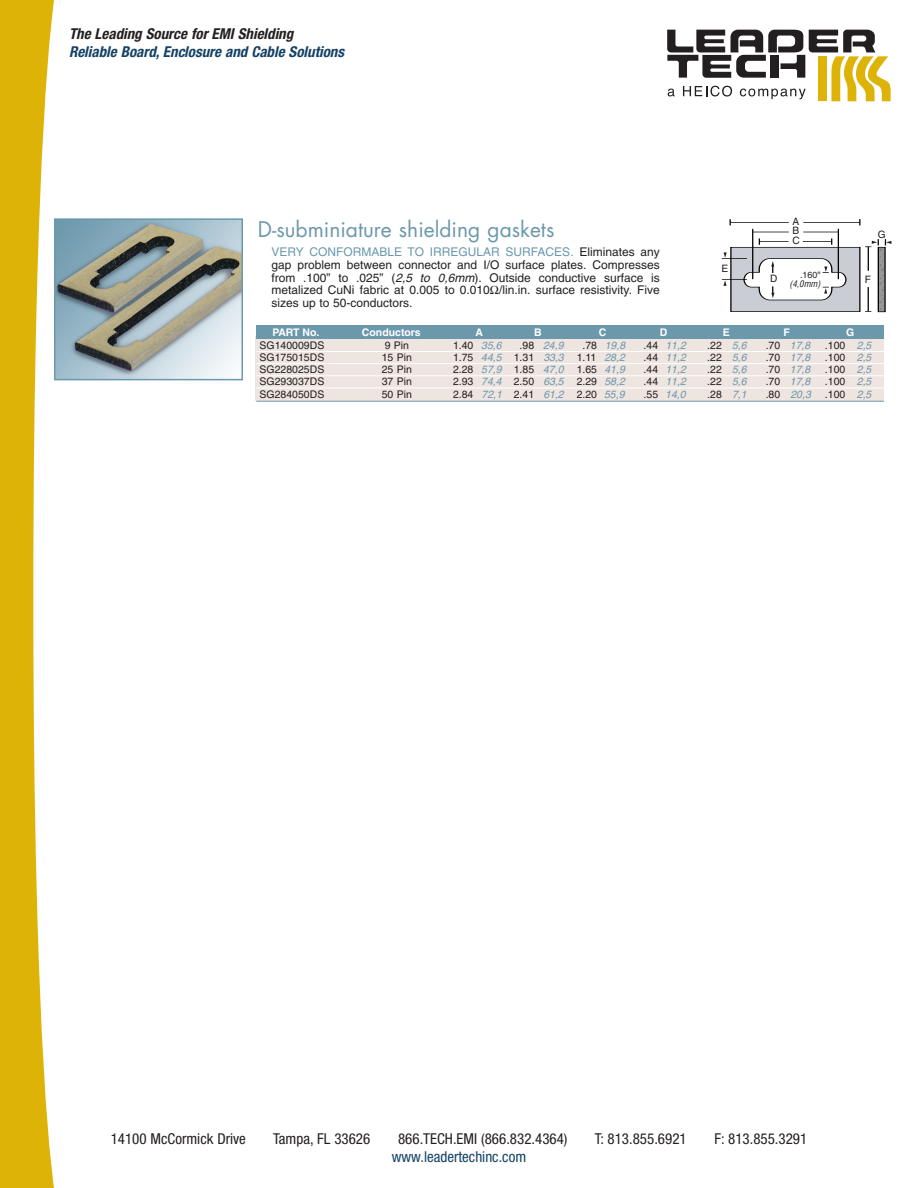
<style>
.page{position:relative;width:918px;height:1188px;background:#fff}
.page>*{position:absolute;margin:0;border:0;box-sizing:border-box;transform-origin:0 0}
.t1{font:21px "Futura";color:#6c98ac}
.t2{font:condensed 15px "Helvetica Neue";color:#231f20}
.t3{font:italic 700 condensed 15px "Helvetica Neue";color:#154264}
.t4{font:italic 700 condensed 15px "Helvetica Neue";color:#231f20}
.t5{font:condensed 15px "Helvetica Neue";color:#154264}
.t6{font:12px/12.8px "Helvetica";color:#231f20;text-align:justify}
.t7{font:10.5px "Helvetica";color:#231f20}
.t8{font:italic 10.5px "Helvetica";color:#6c98ac}
.t9{font:700 10.5px "Helvetica";color:#fff}
.t10{font:10.2px "Helvetica";color:#231f20}
.t11{font:italic condensed 9px "Helvetica";color:#231f20}
.t12{font:9px "Helvetica";color:#231f20}
.s1{color:#6c98ac}
.s2{font-style:italic}
.s3{font-style:italic;color:#6c98ac}
.s4{font-style:normal;color:#231f20}
</style>
<div class="page">
<svg style="left:0;top:0;width:54px;height:1188px;fill:#deb308"></svg>
<svg style="left:667px;top:30px;width:224px;height:71px"></svg>
<img style="left:57px;top:221px;width:183px;height:156px">
<div style="left:54px;top:218px;width:189px;height:162px;border:2px solid #6c98ac"></div>
<hr style="left:752px;top:229px;width:1px;height:50px;background:#000">
<hr style="left:838px;top:229px;width:1px;height:50px;background:#000">
<hr style="left:803px;top:232px;width:35px;height:1px;background:#000">
<hr style="left:753px;top:232px;width:36px;height:1px;background:#000">
<hr style="left:803px;top:222px;width:57px;height:1px;background:#000">
<hr style="left:730px;top:222px;width:59px;height:1px;background:#000">
<svg style="left:722px;top:238px;width:169px;height:74px"></svg>
<div style="left:256px;top:336px;width:628px;height:65px;background:#eee5e0"></div>
<div style="left:256px;top:325px;width:628px;height:13px;background:#6c98ac"></div>
<hr style="left:256px;top:351px;width:628px;height:1px;background:#fff">
<hr style="left:256px;top:363px;width:628px;height:1px;background:#fff">
<hr style="left:256px;top:376px;width:628px;height:1px;background:#fff">
<hr style="left:256px;top:388px;width:628px;height:1px;background:#fff">
<hr style="left:256px;top:401px;width:628px;height:1px;background:#6c98ac">
<p class="t4" style="left:69px;top:28px;width:226px">The Leading Source for EMI Shielding</p>
<p class="t3" style="left:69px;top:46px;width:277px">Reliable Board, Enclosure and Cable Solutions</p>
<h1 class="t1" style="left:258px;top:220px;width:298px">D-subminiature shielding gaskets</h1>
<p class="t6" style="left:271px;top:247px;width:390px"><span class="s1">VERY CONFORMABLE TO IRREGULAR SURFACES.</span> Eliminates any gap problem between connector and I/O surface plates. Compresses from .100” to .025” (<span class="s2">2,5 to 0,6mm</span>). Outside conductive surface is metalized CuNi fabric at 0.005 to 0.010 /lin.in. surface resistivity. Five sizes up to 50-conductors.</p>
<p class="t10" style="left:721px;top:265px;width:8px">E</p>
<p class="t10" style="left:770px;top:275px;width:9px">D</p>
<p class="t10" style="left:793px;top:218px;width:8px">A</p>
<p class="t10" style="left:793px;top:227px;width:8px">B</p>
<p class="t10" style="left:792px;top:237px;width:9px">C</p>
<p class="t12" style="left:800px;top:271px;width:22px">.160"</p>
<p class="t11" style="left:790px;top:280px;width:33px">(4,0mm)</p>
<p class="t10" style="left:878px;top:231px;width:9px">G</p>
<p class="t10" style="left:865px;top:276px;width:8px">F</p>
<p class="t9" style="left:272px;top:328px;width:49px">PART No.</p>
<p class="t9" style="left:362px;top:328px;width:60px">Conductors</p>
<p class="t9" style="left:475px;top:328px;width:9px">A</p>
<p class="t9" style="left:534px;top:328px;width:9px">B</p>
<p class="t9" style="left:599px;top:328px;width:9px">C</p>
<p class="t9" style="left:660px;top:328px;width:9px">D</p>
<p class="t9" style="left:723px;top:328px;width:9px">E</p>
<p class="t9" style="left:783px;top:328px;width:8px">F</p>
<p class="t9" style="left:846px;top:328px;width:10px">G</p>
<p class="t7" style="left:260px;top:341px;width:66px">SG140009DS</p>
<p class="t7" style="left:385px;top:341px;width:26px">9 Pin</p>
<p class="t7" style="left:453px;top:341px;width:50px">1.40 <span class="s3">35,6</span></p>
<p class="t8" style="left:520px;top:341px;width:45px"><span class="s4">.98</span> 24,9</p>
<p class="t8" style="left:583px;top:341px;width:44px"><span class="s4">.78</span> 19,8</p>
<p class="t8" style="left:644px;top:341px;width:44px"><span class="s4">.44</span> 11,2</p>
<p class="t7" style="left:707px;top:341px;width:41px">.22 <span class="s3">5,6</span></p>
<p class="t8" style="left:766px;top:341px;width:46px"><span class="s4">.70</span> 17,8</p>
<p class="t7" style="left:825px;top:341px;width:48px">.100 <span class="s3">2,5</span></p>
<p class="t7" style="left:260px;top:354px;width:66px">SG175015DS</p>
<p class="t7" style="left:382px;top:354px;width:32px">15 Pin</p>
<p class="t7" style="left:453px;top:354px;width:173px">1.75 <span class="s3">44,5</span> 1.31 <span class="s3">33,3</span> 1.11 <span class="s3">28,2</span></p>
<p class="t8" style="left:644px;top:354px;width:44px"><span class="s4">.44</span> 11,2</p>
<p class="t7" style="left:707px;top:354px;width:41px">.22 <span class="s3">5,6</span></p>
<p class="t8" style="left:766px;top:354px;width:46px"><span class="s4">.70</span> 17,8</p>
<p class="t7" style="left:825px;top:354px;width:48px">.100 <span class="s3">2,5</span></p>
<p class="t7" style="left:260px;top:366px;width:66px">SG228025DS</p>
<p class="t7" style="left:382px;top:366px;width:32px">25 Pin</p>
<p class="t7" style="left:453px;top:366px;width:112px">2.28 <span class="s3">57,9</span> 1.85 <span class="s3">47,0</span></p>
<p class="t7" style="left:577px;top:366px;width:50px">1.65 <span class="s3">41,9</span></p>
<p class="t8" style="left:644px;top:366px;width:44px"><span class="s4">.44</span> 11,2</p>
<p class="t7" style="left:707px;top:366px;width:41px">.22 <span class="s3">5,6</span></p>
<p class="t8" style="left:766px;top:366px;width:46px"><span class="s4">.70</span> 17,8</p>
<p class="t7" style="left:825px;top:366px;width:48px">.100 <span class="s3">2,5</span></p>
<p class="t7" style="left:260px;top:378px;width:66px">SG293037DS</p>
<p class="t7" style="left:382px;top:378px;width:32px">37 Pin</p>
<p class="t7" style="left:453px;top:378px;width:173px">2.93 <span class="s3">74,4</span> 2.50 <span class="s3">63,5</span> 2.29 <span class="s3">58,2</span></p>
<p class="t8" style="left:644px;top:378px;width:44px"><span class="s4">.44</span> 11,2</p>
<p class="t7" style="left:707px;top:378px;width:41px">.22 <span class="s3">5,6</span></p>
<p class="t8" style="left:766px;top:378px;width:46px"><span class="s4">.70</span> 17,8</p>
<p class="t7" style="left:825px;top:378px;width:48px">.100 <span class="s3">2,5</span></p>
<p class="t7" style="left:260px;top:390px;width:66px">SG284050DS</p>
<p class="t7" style="left:382px;top:390px;width:32px">50 Pin</p>
<p class="t7" style="left:453px;top:390px;width:173px">2.84 <span class="s3">72,1</span> 2.41 <span class="s3">61,2</span> 2.20 <span class="s3">55,9</span></p>
<p class="t8" style="left:644px;top:390px;width:44px"><span class="s4">.55</span> 14,0</p>
<p class="t7" style="left:707px;top:390px;width:41px">.28 <span class="s3">7,1</span></p>
<p class="t8" style="left:766px;top:390px;width:47px"><span class="s4">.80</span> 20,3</p>
<p class="t7" style="left:825px;top:390px;width:48px">.100 <span class="s3">2,5</span></p>
<p class="t2" style="left:111px;top:1133px;width:137px">14100 McCormick Drive</p>
<p class="t2" style="left:273px;top:1133px;width:99px">Tampa, FL 33626</p>
<p class="t2" style="left:398px;top:1133px;width:171px">866.TECH.EMI (866.832.4364)</p>
<p class="t2" style="left:595px;top:1133px;width:94px">T: 813.855.6921</p>
<p class="t2" style="left:715px;top:1133px;width:94px">F: 813.855.3291</p>
<p class="t5" style="left:392px;top:1151px;width:136px">www.leadertechinc.com</p>
</div>
